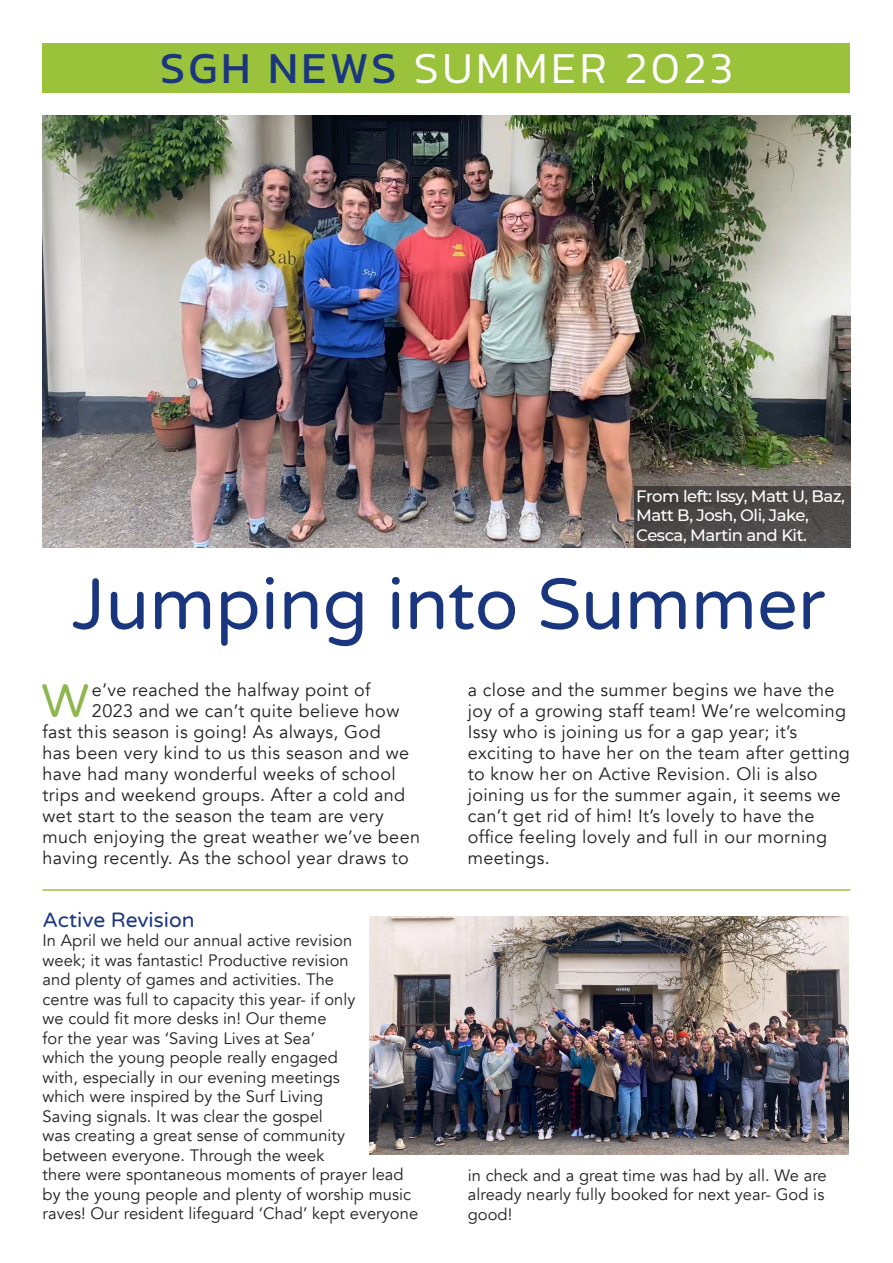
<style>
.page{position:relative;width:893px;height:1263px;background:#fff}
.page>*{position:absolute;margin:0;border:0;box-sizing:border-box;transform-origin:0 0}
.t1{font:72px "Varela Round";color:#1a367f}
.t2{font:47.85px "Varela Round";color:#8db74d}
.t3{font:300 45px "Kanit";letter-spacing:.08em;color:#fff}
.t4{font:21px "Varela Round";color:#1a367f}
.t5{font:18px/21px "Avenir";letter-spacing:.02em;color:#231f20}
.t6{font:16.5px/19.5px "Avenir";letter-spacing:.005em;color:#231f20}
.t7{font:500 16.5px/19.5px "Montserrat";letter-spacing:-.03em;color:#fff}
.s1{font-weight:400;color:#1a367f}
</style>
<div class="page">
<div style="left:43px;top:43px;width:807px;height:49px;background:#9ac23b"></div>
<hr style="left:43px;top:889px;width:807px;height:2px;background:#9ac23b">
<img style="left:43px;top:115px;width:807px;height:432px">
<div style="left:634px;top:486px;width:216px;height:61px;background:linear-gradient(to right,#464242,#524e4e)"></div>
<img style="left:370px;top:916px;width:479px;height:238px">
<p class="t3" style="left:160px;top:37px;width:574px"><span class="s1">SGH NEWS</span> SUMMER 2023</p>
<p class="t7" style="left:636px;top:485px;width:210px">From left: Issy, Matt U, Baz,<br>Matt B, Josh, Oli, Jake,</p>
<p class="t7" style="left:636px;top:524px;width:172px">Cesca, Martin and Kit.</p>
<p class="t1" style="left:72px;top:555px;width:755px">Jumping into Summer</p>
<p class="t2" style="left:41px;top:667px;width:50px">W</p>
<p class="t5" style="left:92px;top:679px;width:280px">e’ve reached the halfway point of</p>
<p class="t5" style="left:92px;top:700px;width:309px">2023 and we can’t quite believe how</p>
<p class="t5" style="left:43px;top:721px;width:340px">fast this season is going! As always, God</p>
<p class="t5" style="left:43px;top:742px;width:368px">has been very kind to us this season and we</p>
<p class="t5" style="left:43px;top:763px;width:355px">have had many wonderful weeks of school</p>
<p class="t5" style="left:43px;top:784px;width:364px">trips and weekend groups. After a cold and</p>
<p class="t5" style="left:43px;top:805px;width:343px">wet start to the season the team are very</p>
<p class="t5" style="left:43px;top:826px;width:379px">much enjoying the great weather we’ve been</p>
<p class="t5" style="left:43px;top:847px;width:368px">having recently. As the school year draws to</p>
<p class="t4" style="left:43px;top:905px;width:154px">Active Revision</p>
<p class="t6" style="left:43px;top:931px;width:377px">In April we held our annual active revision<br>week; it was fantastic! Productive revision<br>and plenty of games and activities. The<br>centre was full to capacity this year- if only<br>we could fit more desks in! Our theme<br>for the year was ‘Saving Lives at Sea’<br>which the young people really engaged<br>with, especially in our evening meetings<br>which were inspired by the Surf Living<br>Saving signals. It was clear the gospel<br>was creating a great sense of community<br>between everyone. Through the week<br>there were spontaneous moments of prayer lead by the young people and plenty of worship music raves! Our resident lifeguard ‘Chad’ kept everyone</p>
<p class="t5" style="left:468px;top:679px;width:384px">a close and the summer begins we have the joy of a growing staff team! We’re welcoming Issy who is joining us for a gap year; it’s exciting to have her on the team after getting to know her on Active Revision. Oli is also joining us for the summer again, it seems we can’t get rid of him! It’s lovely to have the office feeling lovely and full in our morning meetings.</p>
<p class="t6" style="left:468px;top:1166px;width:361px">in check and a great time was had by all. We are already nearly fully booked for next year- God is good!</p>
</div>
